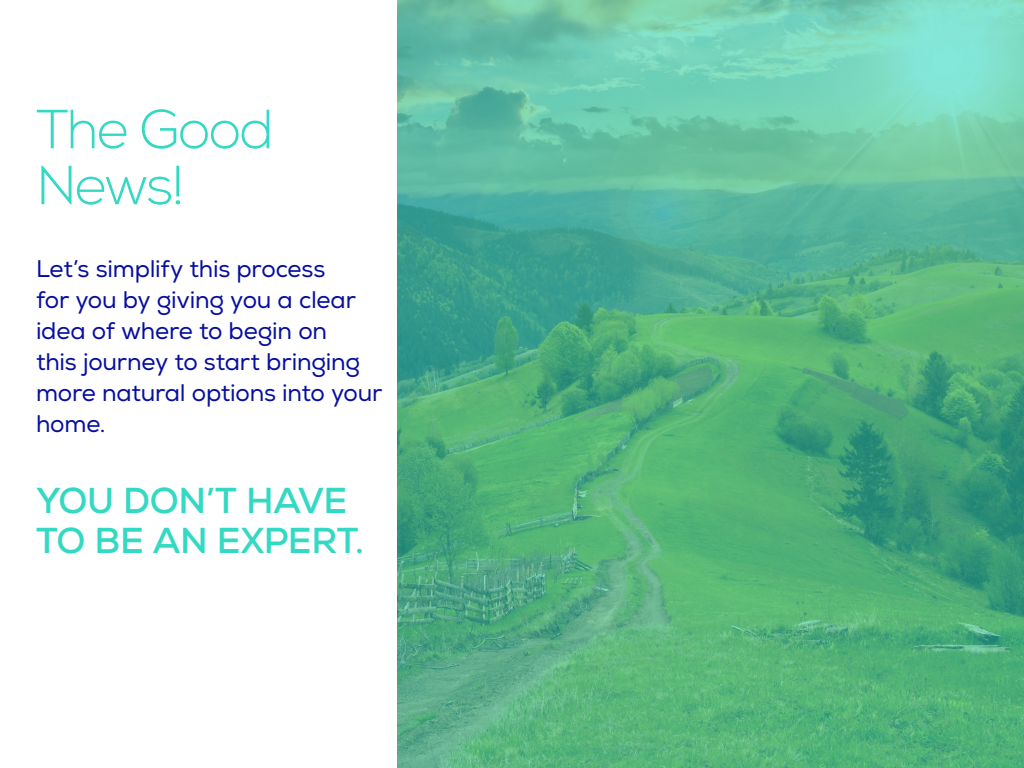
<style>
.page{position:relative;width:1024px;height:768px;background:#fff}
.page>*{position:absolute;margin:0;border:0;box-sizing:border-box;transform-origin:0 0}
.t1{font:300 55px/56px "Nexa";letter-spacing:-.04em;color:#34d9c3}
.t2{font:700 36px/40.5px "Nexa";letter-spacing:-.01em;color:#34d9c3}
.t3{font:24px/31px "Nexa";letter-spacing:-.01em;color:#060e9f}
</style>
<div class="page">
<img style="left:398px;top:0;width:626px;height:768px">
<h1 class="t1" style="left:36px;top:103px;width:239px">The Good<br>News!</h1>
<p class="t3" style="left:36px;top:253px;width:348px">Let’s simplify this process<br>for you by giving you a clear idea of where to begin on<br>this journey to start bringing more natural options into your home.</p>
<h2 class="t2" style="left:36px;top:480px;width:330px">YOU DON’T HAVE<br>TO BE AN EXPERT.</h2>
</div>
